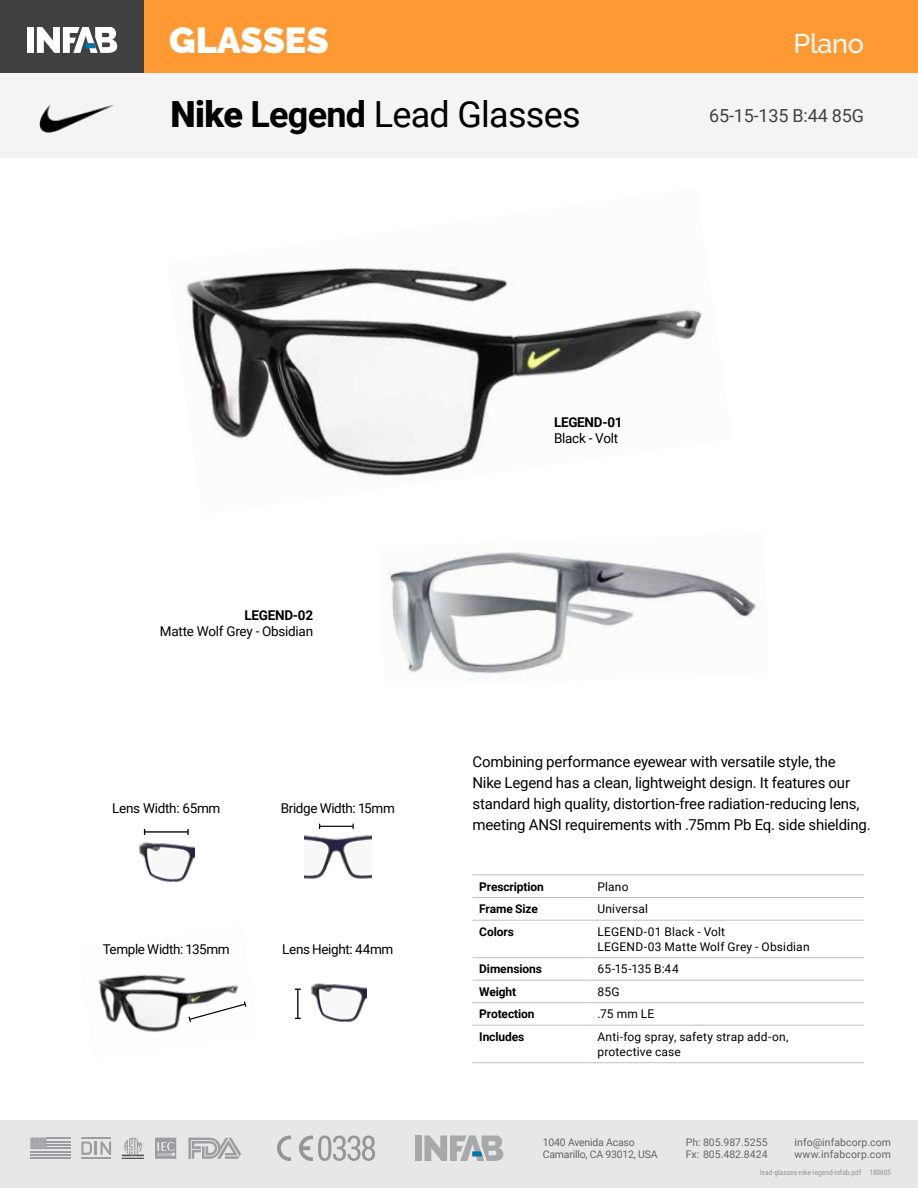
<style>
.page{position:relative;width:918px;height:1188px;background:#fff}
.page>*{position:absolute;margin:0;border:0;box-sizing:border-box;transform-origin:0 0}
.t1{font:36px "Roboto";letter-spacing:-.02em;color:#000}
.t2{font:700 36px "Roboto";letter-spacing:.035em;color:#fff}
.t3{font:900 36px "Raleway";letter-spacing:-.04em;color:#fff}
.t4{font:900 36px "Raleway";letter-spacing:-.015em;color:#fff}
.t5{font:500 27px "Raleway";letter-spacing:-.01em;color:#fff}
.t6{font:18px "Roboto";letter-spacing:-.01em;color:#414042}
.t7{font:15px/21px "Roboto";letter-spacing:-.015em;color:#000}
.t8{font:13.5px "Roboto";letter-spacing:-.02em;color:#000}
.t9{font:700 13.5px "Roboto";letter-spacing:-.02em;color:#000}
.t10{font:12px/15px "Roboto";letter-spacing:.015em;color:#000}
.t11{font:700 12px "Roboto";letter-spacing:-.01em;color:#000}
.t12{font:10.5px/12.6px "Roboto";color:#636466}
.t13{font:10.5px/12.6px "Roboto";letter-spacing:-.02em;color:#636466}
.t14{font:7.5px "Roboto Condensed";color:#939598}
.s1{font-weight:900}
.s2{font-weight:700}
</style>
<div class="page">
<div style="left:0;top:1120px;width:918px;height:68px;background:#e7e7e7"></div>
<hr style="left:81px;top:1138px;width:30px;height:1px;background:#939598">
<hr style="left:81px;top:1157px;width:30px;height:2px;background:#939598">
<svg style="left:81px;top:1142px;width:30px;height:13px"></svg>
<svg style="left:155px;top:1138px;width:21px;height:21px"></svg>
<svg style="left:122px;top:1138px;width:22px;height:21px"></svg>
<svg style="left:188px;top:1138px;width:53px;height:21px"></svg>
<hr style="left:30px;top:1151px;width:41px;height:1px;background:#939598">
<hr style="left:30px;top:1154px;width:41px;height:2px;background:#939598">
<hr style="left:30px;top:1157px;width:41px;height:2px;background:#939598">
<svg style="left:30px;top:1138px;width:41px;height:11px"></svg>
<div style="left:0;top:0;width:144px;height:73px;background:#414042"></div>
<div style="left:27px;top:27px;width:7px;height:26px;background:#fff"></div>
<svg style="left:37px;top:27px;width:80px;height:26px"></svg>
<div style="left:0;top:73px;width:918px;height:85px;background:#f4f4f4"></div>
<svg style="left:277px;top:1135px;width:14px;height:26px"></svg>
<svg style="left:299px;top:1135px;width:76px;height:26px"></svg>
<div style="left:415px;top:1135px;width:7px;height:26px;background:#a7a8a9"></div>
<svg style="left:424px;top:1135px;width:79px;height:26px"></svg>
<div style="left:144px;top:0;width:774px;height:73px;background:#ff9934"></div>
<img style="left:39px;top:105px;width:75px;height:27px">
<hr style="left:472px;top:1062px;width:119px;height:1px;background:#bcbec0">
<hr style="left:591px;top:1062px;width:273px;height:1px;background:#bcbec0">
<hr style="left:472px;top:920px;width:119px;height:1px;background:#bcbec0">
<hr style="left:591px;top:920px;width:273px;height:1px;background:#bcbec0">
<hr style="left:472px;top:957px;width:119px;height:1px;background:#bcbec0">
<hr style="left:591px;top:957px;width:273px;height:1px;background:#bcbec0">
<hr style="left:472px;top:980px;width:119px;height:1px;background:#bcbec0">
<hr style="left:591px;top:980px;width:273px;height:1px;background:#bcbec0">
<hr style="left:472px;top:1002px;width:119px;height:1px;background:#bcbec0">
<hr style="left:591px;top:1002px;width:273px;height:1px;background:#bcbec0">
<hr style="left:472px;top:1025px;width:119px;height:1px;background:#bcbec0">
<hr style="left:591px;top:1025px;width:273px;height:1px;background:#bcbec0">
<hr style="left:472px;top:874px;width:119px;height:1px;background:#bcbec0">
<hr style="left:591px;top:874px;width:273px;height:1px;background:#bcbec0">
<hr style="left:472px;top:897px;width:119px;height:1px;background:#bcbec0">
<hr style="left:591px;top:897px;width:273px;height:1px;background:#bcbec0">
<img style="left:185px;top:267px;width:517px;height:209px">
<img style="left:389px;top:552px;width:368px;height:128px">
<img style="left:98px;top:974px;width:141px;height:59px">
<hr style="left:320px;top:826px;width:33px;height:1px;background:#000">
<img style="left:139px;top:842px;width:56px;height:40px">
<img style="left:311px;top:983px;width:56px;height:39px">
<svg style="left:295px;top:989px;width:6px;height:30px"></svg>
<hr style="left:145px;top:831px;width:43px;height:2px;background:#000">
<svg style="left:187px;top:829px;width:2px;height:6px"></svg>
<img style="left:304px;top:834px;width:67px;height:45px">
<svg style="left:188px;top:1000px;width:59px;height:23px"></svg>
<h1 class="t3" style="left:169px;top:19px;width:169px">BARRIERS</h1>
<h1 class="t4" style="left:169px;top:19px;width:161px">GLASSES</h1>
<h1 class="t1" style="left:171px;top:89px;width:412px"><span class="s1">Nike</span> <span class="s2">Legend</span> Lead Glasses</h1>
<h1 class="t2" style="left:715px;top:13px;width:179px">BARRIERS</h1>
<h2 class="t5" style="left:793px;top:28px;width:72px">Plano</h2>
<p class="t6" style="left:709px;top:102px;width:156px">65-15-135 B:44 85G</p>
<p class="t9" style="left:245px;top:606px;width:70px">LEGEND-02</p>
<p class="t8" style="left:160px;top:622px;width:155px">Matte Wolf Grey - Obsidian</p>
<p class="t9" style="left:554px;top:412px;width:70px">LEGEND-01</p>
<p class="t8" style="left:554px;top:429px;width:66px">Black - Volt</p>
<p class="t8" style="left:112px;top:799px;width:110px">Lens Width: 65mm</p>
<p class="t8" style="left:103px;top:940px;width:128px">Temple Width: 135mm</p>
<p class="t8" style="left:281px;top:799px;width:116px">Bridge Width: 15mm</p>
<p class="t8" style="left:282px;top:940px;width:113px">Lens Height: 44mm</p>
<p class="t7" style="left:472px;top:750px;width:400px">Combining performance eyewear with versatile style, the<br>Nike Legend has a clean, lightweight design. It features our standard high quality, distortion-free radiation-reducing lens, meeting ANSI requirements with .75mm Pb Eq. side shielding.</p>
<p class="t11" style="left:479px;top:878px;width:66px">Prescription</p>
<p class="t10" style="left:597px;top:878px;width:33px">Plano</p>
<p class="t11" style="left:479px;top:901px;width:60px">Frame Size</p>
<p class="t10" style="left:597px;top:901px;width:52px">Universal</p>
<p class="t11" style="left:479px;top:923px;width:36px">Colors</p>
<p class="t10" style="left:597px;top:924px;width:214px">LEGEND-01 Black - Volt<br>LEGEND-03 Matte Wolf Grey - Obsidian</p>
<p class="t11" style="left:479px;top:961px;width:64px">Dimensions</p>
<p class="t10" style="left:597px;top:961px;width:83px">65-15-135 B:44</p>
<p class="t11" style="left:479px;top:983px;width:39px">Weight</p>
<p class="t10" style="left:597px;top:984px;width:24px">85G</p>
<p class="t11" style="left:479px;top:1006px;width:57px">Protection</p>
<p class="t10" style="left:597px;top:1006px;width:59px">.75 mm LE</p>
<p class="t11" style="left:479px;top:1028px;width:47px">Includes</p>
<p class="t10" style="left:597px;top:1029px;width:193px">Anti-fog spray, safety strap add-on, protective case</p>
<p class="t13" style="left:543px;top:1135px;width:116px">1040 Avenida Acaso<br>Camarillo, CA 93012, USA</p>
<p class="t12" style="left:795px;top:1135px;width:98px">info@infabcorp.com www.infabcorp.com</p>
<p class="t12" style="left:686px;top:1135px;width:83px">Ph: 805.987.5255<br>Fx: 805.482.8424</p>
<p class="t14" style="left:760px;top:1167px;width:133px">lead-glasses-nike-legend-infab.pdf 180605</p>
</div>
